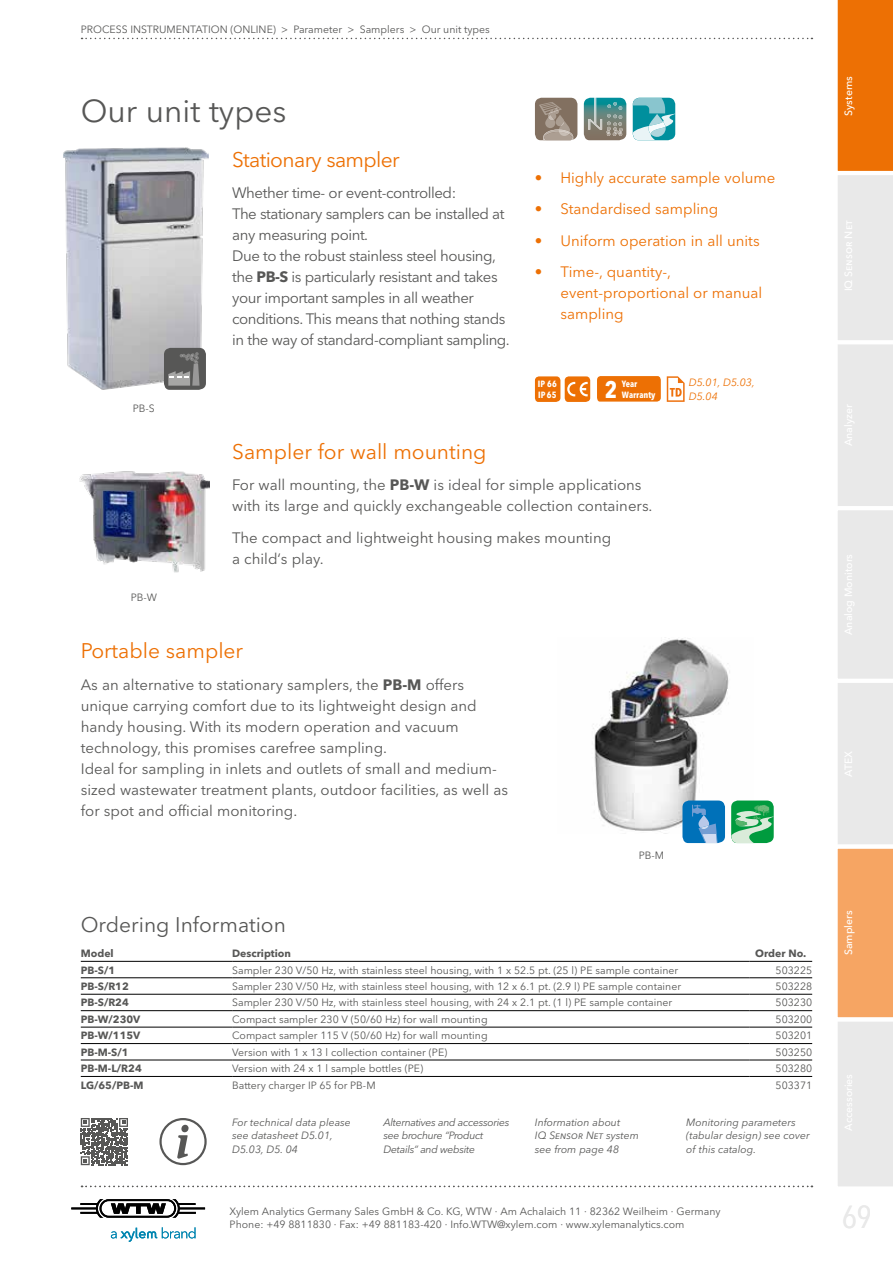
<style>
.page{position:relative;width:893px;height:1263px;background:#fff}
.page>*{position:absolute;margin:0;border:0;box-sizing:border-box;transform-origin:0 0}
.t1{font:31.5px "Avenir Next LT Pro";color:#575756}
.t2{font:condensed 31.5px "Avenir Next LT Pro";color:#e9e9e9}
.t3{font:700 condensed 23.85px "Avenir Next LT Pro";color:#fff}
.t4{font:21px "Avenir Next LT Pro";color:#ed7004}
.t5{font:21px "Avenir Next LT Pro";color:#575756}
.t6{font:21px "Avenir Next LT Pro";letter-spacing:-.03em;color:#ed7004}
.t7{font:15px/21px "Avenir Next LT Pro";color:#575756}
.t8{font:15px/21px "Avenir Next LT Pro";letter-spacing:-.03em;color:#575756}
.t9{font:15px/21px "Avenir Next LT Pro";color:#ed7004}
.t10{font:10.5px/13.5px "Avenir Next LT Pro";color:#575756}
.t11{font:italic 10.5px/13.5px "Avenir Next LT Pro";color:#575756}
.t12{font:700 10.5px "Avenir Next LT Pro";color:#575756}
.t13{font:italic 10.5px/13.5px "Avenir Next LT Pro";letter-spacing:-.03em;color:#575756}
.t14{font:500 10.5px "Avenir Next LT Pro";color:#fff}
.t15{font:italic 10.5px/13.5px "Avenir Next LT Pro";color:#ed7004}
.t16{font:700 condensed 9px/10.8px "Avenir Next LT Pro";color:#fff}
.s1{font-weight:700}
</style>
<div class="page">
<img style="left:63px;top:147px;width:145px;height:243px">
<img style="left:80px;top:471px;width:129px;height:102px">
<img style="left:593px;top:638px;width:137px;height:194px">
<svg style="left:82px;top:38px;width:730px;height:1px"></svg>
<svg style="left:837px;top:0;width:56px;height:1186px;background:#edd3bc"></svg>
<svg style="left:159px;top:1118px;width:48px;height:47px"></svg>
<svg style="left:81px;top:1118px;width:47px;height:47px"></svg>
<svg style="left:535px;top:98px;width:42px;height:43px;background:#968779"></svg>
<svg style="left:584px;top:98px;width:42px;height:42px;background:#6d8e88"></svg>
<svg style="left:633px;top:98px;width:42px;height:42px;background:#61b7c1"></svg>
<svg style="left:535px;top:376px;width:55px;height:26px"></svg>
<svg style="left:597px;top:376px;width:64px;height:26px;background:#ed740b"></svg>
<svg style="left:667px;top:376px;width:18px;height:26px"></svg>
<hr style="left:81px;top:961px;width:151px;height:1px;background:#000">
<hr style="left:232px;top:961px;width:517px;height:1px;background:#000">
<hr style="left:749px;top:961px;width:63px;height:1px;background:#000">
<hr style="left:81px;top:977px;width:151px;height:1px;background:#000">
<hr style="left:232px;top:977px;width:517px;height:1px;background:#000">
<hr style="left:749px;top:977px;width:63px;height:1px;background:#000">
<hr style="left:81px;top:994px;width:151px;height:1px;background:#000">
<hr style="left:232px;top:994px;width:517px;height:1px;background:#000">
<hr style="left:749px;top:994px;width:63px;height:1px;background:#000">
<hr style="left:81px;top:1010px;width:151px;height:1px;background:#000">
<hr style="left:232px;top:1010px;width:517px;height:1px;background:#000">
<hr style="left:749px;top:1010px;width:63px;height:1px;background:#000">
<hr style="left:81px;top:1027px;width:151px;height:1px;background:#000">
<hr style="left:232px;top:1027px;width:517px;height:1px;background:#000">
<hr style="left:749px;top:1027px;width:63px;height:1px;background:#000">
<hr style="left:81px;top:1043px;width:151px;height:1px;background:#000">
<hr style="left:232px;top:1043px;width:517px;height:1px;background:#000">
<hr style="left:749px;top:1043px;width:63px;height:1px;background:#000">
<hr style="left:81px;top:1059px;width:151px;height:1px;background:#000">
<hr style="left:232px;top:1059px;width:517px;height:1px;background:#000">
<hr style="left:749px;top:1059px;width:63px;height:1px;background:#000">
<hr style="left:81px;top:1076px;width:151px;height:1px;background:#000">
<hr style="left:232px;top:1076px;width:517px;height:1px;background:#000">
<hr style="left:749px;top:1076px;width:63px;height:1px;background:#000">
<svg style="left:682px;top:800px;width:43px;height:43px;background:#2f87c4"></svg>
<svg style="left:164px;top:348px;width:42px;height:42px;background:#70706f"></svg>
<svg style="left:731px;top:800px;width:43px;height:43px;background:#58ba7b"></svg>
<svg style="left:71px;top:1199px;width:134px;height:19px"></svg>
<svg style="left:111px;top:1227px;width:84px;height:15px"></svg>
<svg style="left:82px;top:1186px;width:730px;height:1px"></svg>
<p class="t10" style="left:81px;top:23px;width:410px">PROCESS INSTRUMENTATION (ONLINE) &gt; Parameter &gt; Samplers &gt; Our unit types</p>
<h1 class="t1" style="left:81px;top:92px;width:207px">Our unit types</h1>
<p class="t10" style="left:133px;top:402px;width:23px">PB-S</p>
<h3 class="t6" style="left:232px;top:147px;width:169px">Stationary sampler</h3>
<p class="t8" style="left:232px;top:183px;width:279px">Whether time- or event-controlled:<br>The stationary samplers can be installed at any measuring point.<br>Due to the robust stainless steel housing, the <span class="s1">PB-S</span> is particularly resistant and takes your important samples in all weather conditions. This means that nothing stands in the way of standard-compliant sampling.</p>
<h3 class="t9" style="left:535px;top:167px;width:242px">• Highly accurate sample volume</h3>
<h3 class="t9" style="left:535px;top:199px;width:185px">• Standardised sampling</h3>
<h3 class="t9" style="left:535px;top:230px;width:226px">• Uniform operation in all units</h3>
<h3 class="t9" style="left:560px;top:262px;width:203px;text-indent:-26px">• Time-, quantity-, event-proportional or manual sampling</h3>
<p class="t16" style="left:538px;top:379px;width:20px">IP 66<br>IP65</p>
<h2 class="t3" style="left:605px;top:374px;width:14px">2</h2>
<p class="t16" style="left:622px;top:378px;width:35px">Year<br>Warranty</p>
<p class="t15" style="left:689px;top:376px;width:67px">D5.01, D5.03,<br>D5.04</p>
<p class="t10" style="left:131px;top:591px;width:28px">PB-W</p>
<h3 class="t4" style="left:232px;top:439px;width:256px">Sampler for wall mounting</h3>
<h3 class="t7" style="left:232px;top:475px;width:422px">For wall mounting, the <span class="s1">PB-W</span> is ideal for simple applications with its large and quickly exchangeable collection containers.</h3>
<h3 class="t7" style="left:232px;top:527px;width:380px">The compact and lightweight housing makes mounting a child‘s play.</h3>
<h3 class="t4" style="left:81px;top:638px;width:164px">Portable sampler</h3>
<p class="t7" style="left:81px;top:674px;width:429px">As an alternative to stationary samplers, the <span class="s1">PB-M</span> offers unique carrying comfort due to its lightweight design and handy housing. With its modern operation and vacuum technology, this promises carefree sampling.<br>Ideal for sampling in inlets and outlets of small and medium&shy;sized wastewater treatment plants, outdoor facilities, as well as for spot and official monitoring.</p>
<p class="t10" style="left:639px;top:848px;width:27px">PB-M</p>
<h3 class="t5" style="left:81px;top:912px;width:207px">Ordering Information</h3>
<p class="t12" style="left:81px;top:947px;width:34px">Model</p>
<p class="t12" style="left:232px;top:947px;width:60px">Description</p>
<p class="t12" style="left:755px;top:947px;width:53px">Order No.</p>
<p class="t12" style="left:81px;top:963px;width:36px">PB-S/1</p>
<p class="t10" style="left:232px;top:963px;width:448px">Sampler 230 V/50 Hz, with stainless steel housing, with 1 x 52.5 pt. (25 l) PE sample container</p>
<p class="t10" style="left:776px;top:963px;width:38px">503225</p>
<p class="t12" style="left:81px;top:980px;width:50px">PB-S/R12</p>
<p class="t10" style="left:232px;top:979px;width:450px">Sampler 230 V/50 Hz, with stainless steel housing, with 12 x 6.1 pt. (2.9 l) PE sample container</p>
<p class="t10" style="left:776px;top:979px;width:38px">503228</p>
<p class="t12" style="left:81px;top:996px;width:50px">PB-S/R24</p>
<p class="t10" style="left:232px;top:996px;width:442px">Sampler 230 V/50 Hz, with stainless steel housing, with 24 x 2.1 pt. (1 l) PE sample container</p>
<p class="t10" style="left:776px;top:996px;width:38px">503230</p>
<p class="t12" style="left:81px;top:1013px;width:61px">PB-W/230V</p>
<p class="t10" style="left:232px;top:1012px;width:257px">Compact sampler 230 V (50/60 Hz) for wall mounting</p>
<p class="t10" style="left:776px;top:1012px;width:38px">503200</p>
<p class="t12" style="left:81px;top:1029px;width:61px">PB-W/115V</p>
<p class="t10" style="left:232px;top:1029px;width:257px">Compact sampler 115 V (50/60 Hz) for wall mounting</p>
<p class="t10" style="left:776px;top:1029px;width:38px">503201</p>
<p class="t12" style="left:81px;top:1046px;width:49px">PB-M-S/1</p>
<p class="t10" style="left:232px;top:1045px;width:217px">Version with 1 x 13 l collection container (PE)</p>
<p class="t10" style="left:776px;top:1045px;width:38px">503250</p>
<p class="t12" style="left:81px;top:1062px;width:62px">PB-M-L/R24</p>
<p class="t10" style="left:232px;top:1062px;width:193px">Version with 24 x 1 l sample bottles (PE)</p>
<p class="t10" style="left:776px;top:1062px;width:38px">503280</p>
<p class="t12" style="left:81px;top:1078px;width:64px">LG/65/PB-M</p>
<p class="t10" style="left:232px;top:1078px;width:145px">Battery charger IP 65 for PB-M</p>
<p class="t10" style="left:776px;top:1078px;width:38px">503371</p>
<p class="t11" style="left:232px;top:1115px;width:120px">For technical data please see datasheet D5.01,<br>D5.03, D5. 04</p>
<p class="t13" style="left:384px;top:1115px;width:127px">Alternatives and accessories see brochure “Product<br>Details” and website</p>
<p class="t11" style="left:535px;top:1115px;width:106px">Information about<br>IQ Sensor Net system see from page 48</p>
<p class="t11" style="left:686px;top:1115px;width:125px">Monitoring parameters (tabular design) see cover of this catalog.</p>
<p class="t10" style="left:230px;top:1204px;width:492px">Xylem Analytics Germany Sales GmbH &amp; Co. KG, WTW · Am Achalaich 11 · 82362 Weilheim · Germany<br>Phone: +49 8811830 · Fax: +49 881183-420 · Info.WTW@xylem.com · www.xylemanalytics.com</p>
<p class="t14" style="left:842px;top:949px;width:64px;rotate:-90deg">Sludge Level</p>
<p class="t14" style="left:842px;top:955px;width:46px;rotate:-90deg">Samplers</p>
<h1 class="t2" style="left:842px;top:1198px;width:31px">69</h1>
</div>
